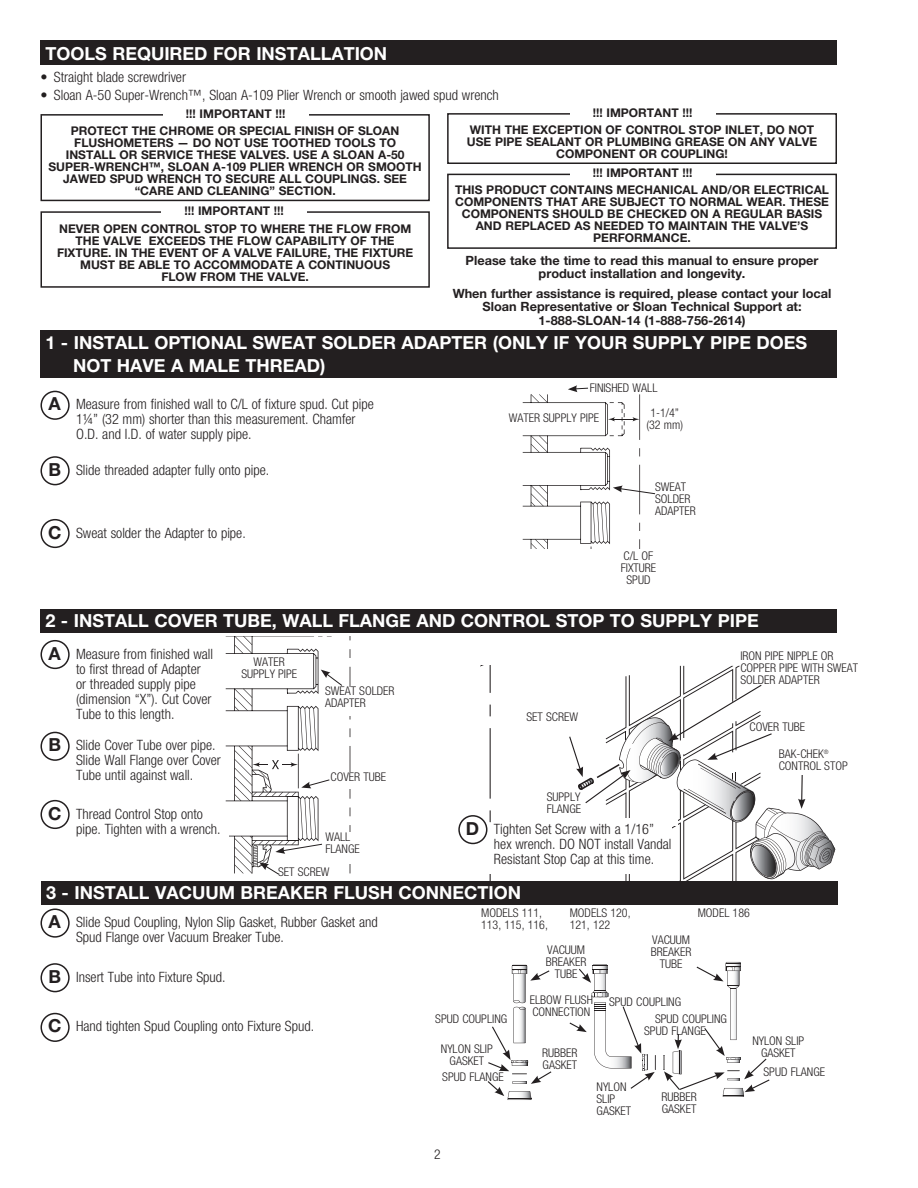
<style>
.page{position:relative;width:918px;height:1188px;background:#fff}
.page>*{position:absolute;margin:0;border:0;box-sizing:border-box;transform-origin:0 0}
.Head_1{font:700 18px "Helvetica Neue LT Pro";color:#fff}
.Circle_Step{font:700 18px "Helvetica Neue LT Pro";color:#231f20}
.Circle_Step___Text{font:300 condensed 14.25px/15px "Helvetica Neue LT Std";color:#231f20}
.Bullet_Text__Alt_014{font:300 condensed 14.25px "Helvetica Neue LT Std";color:#231f20}
.Page_Number{font:300 condensed 13.5px "Helvetica Neue LT Std";color:#231f20}
.IMPORTANT_Text{font:700 12.75px/13.5px "Helvetica Neue LT Pro";color:#231f20;text-align:center}
.IMPORTANT_Text-2{font:700 12px/12px "Helvetica Neue LT Pro";color:#231f20;text-align:center}
.Callout_8__left{font:300 condensed 12px/12px "Helvetica Neue LT Std";color:#231f20}
.Callout_8__center{font:300 condensed 12px/12px "Helvetica Neue LT Std";color:#231f20;text-align:center}
.IMPORTANT_Head{font:700 12px "Helvetica Neue LT Pro";color:#231f20}
</style>
<div class="page">
<div style="left:41px;top:391px;width:29px;height:29px;border:2px solid #231f20;border-radius:50%"></div>
<svg style="left:523px;top:385px;width:133px;height:163px"></svg>
<div style="left:41px;top:456px;width:29px;height:29px;border:2px solid #231f20;border-radius:50%"></div>
<div style="left:41px;top:519px;width:29px;height:29px;border:2px solid #231f20;border-radius:50%"></div>
<div style="left:447px;top:113px;width:390px;height:51px;border:2px solid #231f20"></div>
<div style="left:570px;top:107px;width:146px;height:14px;background:#fff"></div>
<div style="left:40px;top:114px;width:390px;height:87px;border:2px solid #231f20"></div>
<div style="left:163px;top:108px;width:146px;height:13px;background:#fff"></div>
<div style="left:447px;top:174px;width:390px;height:75px;border:2px solid #231f20"></div>
<div style="left:570px;top:167px;width:146px;height:18px;background:#fff"></div>
<div style="left:41px;top:909px;width:29px;height:29px;border:2px solid #231f20;border-radius:50%"></div>
<div style="left:41px;top:963px;width:29px;height:29px;border:2px solid #231f20;border-radius:50%"></div>
<div style="left:41px;top:1013px;width:29px;height:29px;border:2px solid #231f20;border-radius:50%"></div>
<svg style="left:476px;top:666px;width:15px;height:215px"></svg>
<svg style="left:569px;top:666px;width:266px;height:215px"></svg>
<svg style="left:226px;top:637px;width:124px;height:238px"></svg>
<div style="left:41px;top:640px;width:29px;height:29px;border:2px solid #231f20;border-radius:50%"></div>
<div style="left:41px;top:732px;width:29px;height:29px;border:2px solid #231f20;border-radius:50%"></div>
<div style="left:40px;top:808px;width:190px;height:37px;background:#fff"></div>
<div style="left:41px;top:800px;width:29px;height:29px;border:2px solid #231f20;border-radius:50%"></div>
<svg style="left:579px;top:965px;width:29px;height:32px"></svg>
<svg style="left:594px;top:1003px;width:62px;height:86px"></svg>
<svg style="left:663px;top:962px;width:107px;height:135px"></svg>
<div style="left:491px;top:819px;width:186px;height:7px;background:#fff"></div>
<div style="left:458px;top:824px;width:214px;height:49px;background:#fff"></div>
<div style="left:458px;top:815px;width:29px;height:29px;border:2px solid #231f20;border-radius:50%"></div>
<svg style="left:569px;top:1022px;width:18px;height:10px"></svg>
<div style="left:40px;top:211px;width:390px;height:77px;border:2px solid #231f20"></div>
<div style="left:161px;top:205px;width:146px;height:14px;background:#fff"></div>
<div style="left:41px;top:330px;width:796px;height:48px;background:#231f20"></div>
<div style="left:41px;top:609px;width:796px;height:23px;background:#231f20"></div>
<div style="left:41px;top:881px;width:797px;height:23px;background:#231f20"></div>
<div style="left:40px;top:40px;width:797px;height:25px;background:#231f20"></div>
<svg style="left:487px;top:965px;width:65px;height:135px"></svg>
<div style="left:779px;top:749px;width:73px;height:25px;background:#fff"></div>
<p class="Head_1" style="left:45px;top:43px;width:343px">TOOLS REQUIRED FOR INSTALLATION</p>
<p class="Bullet_Text__Alt_014" style="left:40px;top:69px;width:147px">• Straight blade screwdriver</p>
<p class="Bullet_Text__Alt_014" style="left:40px;top:87px;width:460px">• Sloan A-50 Super-Wrench™, Sloan A-109 Plier Wrench or smooth jawed spud wrench</p>
<p class="IMPORTANT_Head" style="left:186px;top:107px;width:101px">!!! IMPORTANT !!!</p>
<p class="IMPORTANT_Head" style="left:593px;top:105px;width:101px">!!! IMPORTANT !!!</p>
<p class="IMPORTANT_Text-2" style="left:48px;top:124px;width:375px">PROTECT THE CHROME OR SPECIAL FINISH OF SLOAN FLUSHOMETERS — DO NOT USE TOOTHED TOOLS TO INSTALL OR SERVICE THESE VALVES. USE A SLOAN A-50<br>SUPER-WRENCH™, SLOAN A-109 PLIER WRENCH OR SMOOTH JAWED SPUD WRENCH TO SECURE ALL COUPLINGS. SEE “CARE AND CLEANING” SECTION.</p>
<p class="IMPORTANT_Head" style="left:184px;top:203px;width:101px">!!! IMPORTANT !!!</p>
<p class="IMPORTANT_Text-2" style="left:57px;top:222px;width:358px">NEVER OPEN CONTROL STOP TO WHERE THE FLOW FROM THE VALVE EXCEEDS THE FLOW CAPABILITY OF THE FIXTURE. IN THE EVENT OF A VALVE FAILURE, THE FIXTURE MUST BE ABLE TO ACCOMMODATE A CONTINUOUS<br>FLOW FROM THE VALVE.</p>
<p class="IMPORTANT_Text-2" style="left:467px;top:123px;width:352px">WITH THE EXCEPTION OF CONTROL STOP INLET, DO NOT<br>USE PIPE SEALANT OR PLUMBING GREASE ON ANY VALVE<br>COMPONENT OR COUPLING!</p>
<p class="IMPORTANT_Head" style="left:593px;top:166px;width:101px">!!! IMPORTANT !!!</p>
<p class="IMPORTANT_Text-2" style="left:455px;top:184px;width:375px">THIS PRODUCT CONTAINS MECHANICAL AND/OR ELECTRICAL COMPONENTS THAT ARE SUBJECT TO NORMAL WEAR. THESE COMPONENTS SHOULD BE CHECKED ON A REGULAR BASIS AND REPLACED AS NEEDED TO MAINTAIN THE VALVE’S PERFORMANCE.</p>
<p class="IMPORTANT_Text" style="left:466px;top:253px;width:354px">Please take the time to read this manual to ensure proper product installation and longevity.</p>
<p class="IMPORTANT_Text" style="left:453px;top:286px;width:380px">When further assistance is required, please contact your local<br>Sloan Representative or Sloan Technical Support at:<br>1-888-SLOAN-14 (1-888-756-2614)</p>
<p class="Head_1" style="left:45px;top:331px;width:763px">1 - INSTALL OPTIONAL SWEAT SOLDER ADAPTER (ONLY IF YOUR SUPPLY PIPE DOES</p>
<p class="Head_1" style="left:73px;top:355px;width:254px">NOT HAVE A MALE THREAD)</p>
<p class="Circle_Step" style="left:49px;top:393px;width:14px">A</p>
<p class="Circle_Step___Text" style="left:76px;top:397px;width:299px">Measure from finished wall to C/L of fixture spud. Cut pipe<br>1¼” (32 mm) shorter than this measurement. Chamfer<br>O.D. and I.D. of water supply pipe.</p>
<p class="Circle_Step" style="left:48px;top:458px;width:14px">B</p>
<p class="Circle_Step___Text" style="left:76px;top:462px;width:195px">Slide threaded adapter fully onto pipe.</p>
<p class="Circle_Step" style="left:48px;top:521px;width:15px">C</p>
<p class="Circle_Step___Text" style="left:76px;top:525px;width:171px">Sweat solder the Adapter to pipe.</p>
<p class="Callout_8__left" style="left:590px;top:382px;width:69px">FINISHED WALL</p>
<p class="Callout_8__center" style="left:647px;top:407px;width:38px">1-1/4” (32 mm)</p>
<p class="Callout_8__left" style="left:509px;top:411px;width:92px">WATER SUPPLY PIPE</p>
<p class="Callout_8__left" style="left:655px;top:481px;width:42px">SWEAT<br>SOLDER<br>ADAPTER</p>
<p class="Callout_8__center" style="left:621px;top:550px;width:37px">C/L OF<br>FIXTURE<br>SPUD</p>
<p class="Head_1" style="left:45px;top:610px;width:715px">2 - INSTALL COVER TUBE, WALL FLANGE AND CONTROL STOP TO SUPPLY PIPE</p>
<p class="Circle_Step" style="left:49px;top:642px;width:14px">A</p>
<p class="Circle_Step___Text" style="left:76px;top:646px;width:138px">Measure from finished wall to first thread of Adapter or threaded supply pipe (dimension “X”). Cut Cover<br>Tube to this length.</p>
<p class="Circle_Step" style="left:48px;top:734px;width:14px">B</p>
<p class="Circle_Step___Text" style="left:76px;top:738px;width:146px">Slide Cover Tube over pipe.<br>Slide Wall Flange over Cover<br>Tube until against wall.</p>
<p class="Circle_Step___Text" style="left:76px;top:806px;width:146px">Thread Control Stop onto pipe. Tighten with a wrench.</p>
<p class="Circle_Step" style="left:48px;top:802px;width:15px">C</p>
<p class="Callout_8__center" style="left:241px;top:656px;width:57px">WATER<br>SUPPLY PIPE</p>
<p class="Callout_8__left" style="left:325px;top:685px;width:71px">SWEAT SOLDER<br>ADAPTER</p>
<p class="Callout_8__left" style="left:330px;top:770px;width:57px">COVER TUBE</p>
<p class="Callout_8__left" style="left:325px;top:831px;width:36px">WALL<br>FLANGE</p>
<p class="Callout_8__left" style="left:278px;top:865px;width:53px">SET SCREW</p>
<p class="Callout_8__left" style="left:526px;top:711px;width:53px">SET SCREW</p>
<p class="Circle_Step" style="left:466px;top:817px;width:15px">D</p>
<p class="Callout_8__left" style="left:547px;top:791px;width:36px">SUPPLY<br>FLANGE</p>
<p class="Circle_Step___Text" style="left:494px;top:821px;width:179px">Tighten Set Screw with a 1/16” hex wrench. DO NOT install Vandal<br>Resistant Stop Cap at this time.</p>
<p class="Head_1" style="left:46px;top:882px;width:477px">3 - INSTALL VACUUM BREAKER FLUSH CONNECTION</p>
<p class="Callout_8__left" style="left:740px;top:649px;width:119px">IRON PIPE NIPPLE OR<br>COPPER PIPE WITH SWEAT<br>SOLDER ADAPTER</p>
<p class="Callout_8__left" style="left:750px;top:721px;width:57px">COVER TUBE</p>
<p class="Callout_8__left" style="left:779px;top:747px;width:71px">BAK-CHEK<sup>®<br></sup>CONTROL STOP</p>
<p class="Circle_Step" style="left:49px;top:911px;width:14px">A</p>
<p class="Circle_Step___Text" style="left:76px;top:915px;width:303px">Slide Spud Coupling, Nylon Slip Gasket, Rubber Gasket and<br>Spud Flange over Vacuum Breaker Tube.</p>
<p class="Circle_Step" style="left:48px;top:965px;width:14px">B</p>
<p class="Circle_Step___Text" style="left:76px;top:969px;width:151px">Insert Tube into Fixture Spud.</p>
<p class="Circle_Step" style="left:48px;top:1015px;width:15px">C</p>
<p class="Circle_Step___Text" style="left:76px;top:1019px;width:239px">Hand tighten Spud Coupling onto Fixture Spud.</p>
<p class="Callout_8__left" style="left:481px;top:907px;width:68px">MODELS 111,<br>113, 115, 116,</p>
<p class="Callout_8__left" style="left:570px;top:907px;width:62px">MODELS 120,<br>121, 122</p>
<p class="Callout_8__left" style="left:698px;top:907px;width:54px">MODEL 186</p>
<p class="Callout_8__center" style="left:546px;top:943px;width:42px">VACUUM<br>BREAKER<br>TUBE</p>
<p class="Callout_8__center" style="left:651px;top:934px;width:42px">VACUUM<br>BREAKER<br>TUBE</p>
<p class="Callout_8__center" style="left:530px;top:993px;width:65px;text-align:left">ELBOW FLUSH<br>CONNECTION</p>
<p class="Callout_8__left" style="left:609px;top:996px;width:73px">SPUD COUPLING</p>
<p class="Callout_8__left" style="left:655px;top:1012px;width:73px">SPUD COUPLING</p>
<p class="Callout_8__left" style="left:435px;top:1013px;width:73px">SPUD COUPLING</p>
<p class="Callout_8__center" style="left:441px;top:1043px;width:54px">NYLON SLIP<br>GASKET</p>
<p class="Callout_8__center" style="left:542px;top:1046px;width:37px;text-align:left">RUBBER<br>GASKET</p>
<p class="Callout_8__left" style="left:442px;top:1071px;width:63px">SPUD FLANGE</p>
<p class="Callout_8__left" style="left:644px;top:1025px;width:63px">SPUD FLANGE</p>
<p class="Callout_8__left" style="left:597px;top:1081px;width:36px">NYLON<br>SLIP<br>GASKET</p>
<p class="Callout_8__center" style="left:661px;top:1090px;width:37px;text-align:left">RUBBER<br>GASKET</p>
<p class="Page_Number" style="left:434px;top:1146px;width:8px">2</p>
<p class="Callout_8__center" style="left:752px;top:1035px;width:54px">NYLON SLIP<br>GASKET</p>
<p class="Callout_8__left" style="left:764px;top:1066px;width:63px">SPUD FLANGE</p>
</div>
